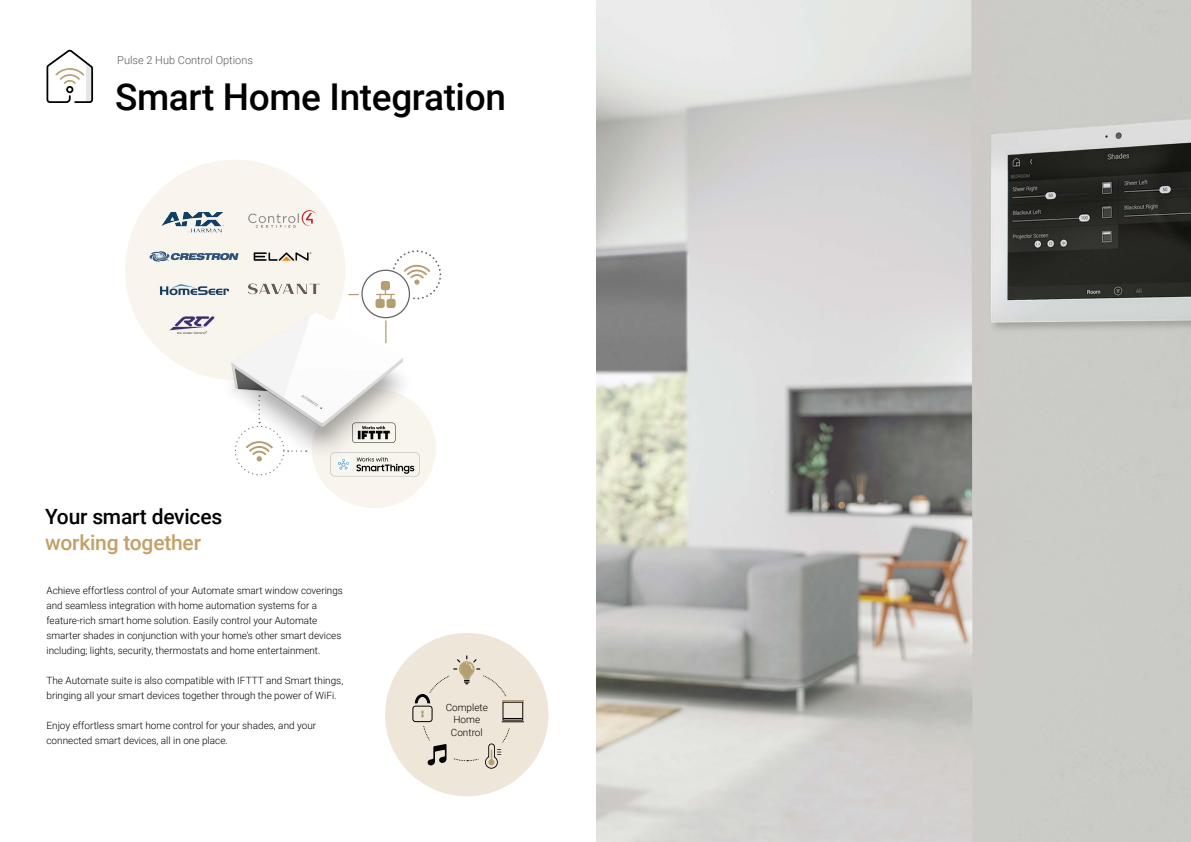
<style>
.page{position:relative;width:1191px;height:842px;background:#fff}
.page>*{position:absolute;margin:0;border:0;box-sizing:border-box;transform-origin:0 0}
.t1{font:500 37px "Roboto";letter-spacing:-.01em;color:#000}
.t2{font:500 21px "Roboto";letter-spacing:-.01em;color:#000}
.t3{font:500 21px "Roboto";letter-spacing:-.01em;color:#c3a067}
.t4{font:300 11px "Roboto";color:#58595b}
.t5{font:300 10px/15px "Roboto";color:#000}
</style>
<div class="page">
<img style="left:596px;top:0;width:595px;height:842px">
<div style="left:385px;top:633px;width:163px;height:163px;background:#eee6d8;border-radius:50%"></div>
<svg style="left:46px;top:49px;width:48px;height:54px"></svg>
<div style="left:125px;top:160px;width:220px;height:220px;background:#f9f5ee;border-radius:50%"></div>
<div style="left:312px;top:388px;width:124px;height:120px;background:#f9f5ee;border-radius:50%"></div>
<img style="left:161px;top:212px;width:62px;height:21px">
<img style="left:248px;top:210px;width:69px;height:18px">
<svg style="left:149px;top:251px;width:9px;height:11px"></svg>
<img style="left:158px;top:241px;width:284px;height:234px">
<img style="left:231px;top:312px;width:172px;height:115px">
<svg style="left:407px;top:654px;width:124px;height:121px"></svg>
<p class="t4" style="left:117px;top:52px;width:137px">Pulse 2 Hub Control Options</p>
<h1 class="t1" style="left:115px;top:71px;width:392px">Smart Home Integration</h1>
<h2 class="t2" style="left:45px;top:502px;width:179px">Your smart devices</h2>
<h2 class="t3" style="left:45px;top:528px;width:158px">working together</h2>
<p class="t5" style="left:46px;top:582px;width:298px">Achieve effortless control of your Automate smart window coverings and seamless integration with home automation systems for a feature-rich smart home solution. Easily control your Automate smarter shades in conjunction with your home’s other smart devices including; lights, security, thermostats and home entertainment.</p>
<p class="t5" style="left:46px;top:672px;width:298px">The Automate suite is also compatible with IFTTT and Smart things, bringing all your smart devices together through the power of WiFi.</p>
<p class="t5" style="left:46px;top:717px;width:271px">Enjoy effortless smart home control for your shades, and your connected smart devices, all in one place.</p>
<p class="t5" style="left:446px;top:700px;width:44px;line-height:12.7px;text-align:center">Complete<br>Home<br>Control</p>
</div>
